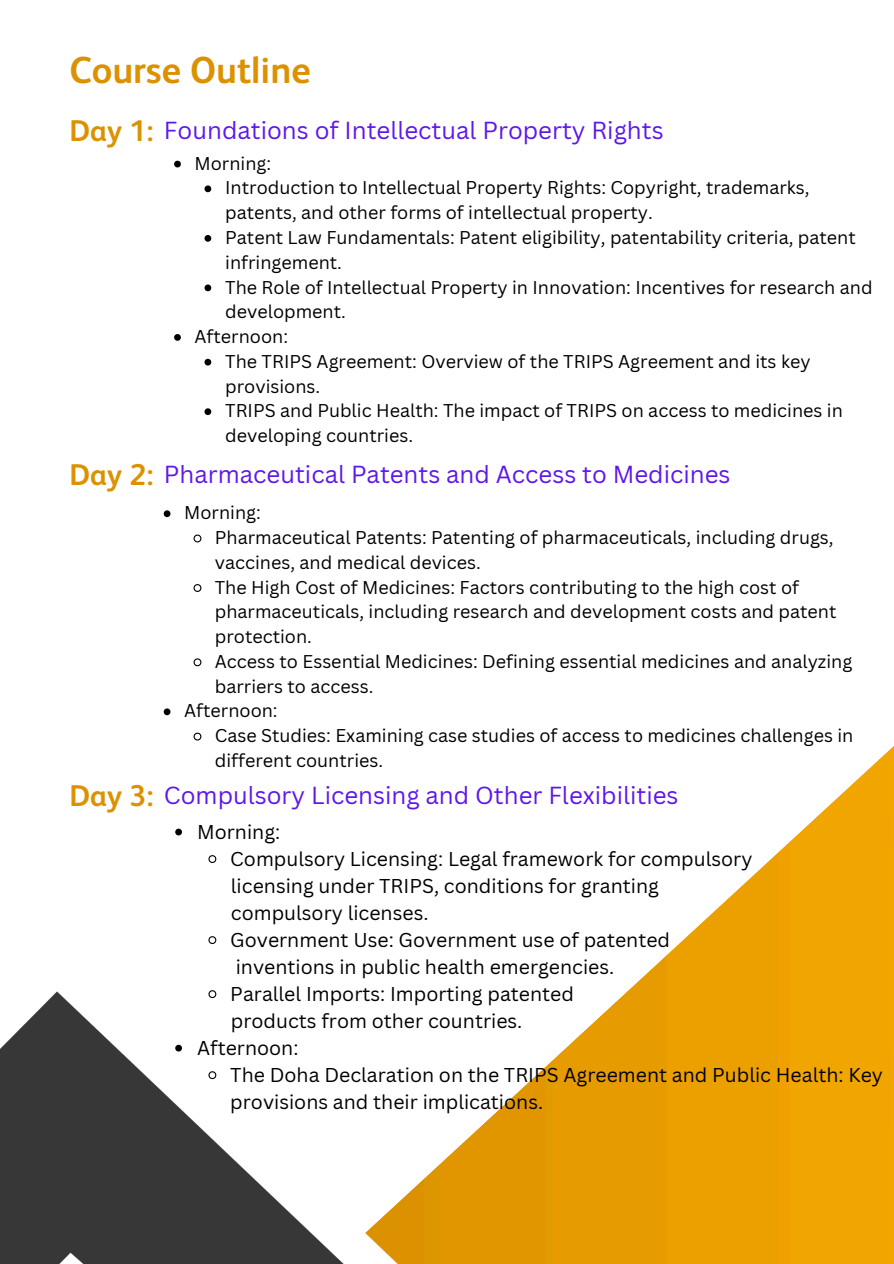
<style>
.page{position:relative;width:894px;height:1264px;background:#fff}
.page>*{position:absolute;margin:0;border:0;box-sizing:border-box;transform-origin:0 0}
.t1{font:700 37.5px "FS Albert Arabic";color:#dc9200}
.t2{font:700 30px "FS Albert Arabic";color:#dc9200}
.t3{font:24px "Canva Sans";color:#5e17eb}
.t4{font:19.5px/27px "Canva Sans";color:#000}
.t5{font:18px/24.8px "Canva Sans";color:#000}
</style>
<div class="page">
<img style="left:0;top:710px;width:893px;height:553px">
<svg style="left:164px;top:512px;width:729px;height:739px"></svg>
<svg style="left:174px;top:161px;width:7px;height:6px"></svg>
<svg style="left:204px;top:185px;width:7px;height:7px"></svg>
<svg style="left:204px;top:235px;width:7px;height:7px"></svg>
<svg style="left:204px;top:284px;width:7px;height:7px"></svg>
<svg style="left:174px;top:334px;width:7px;height:7px"></svg>
<svg style="left:204px;top:359px;width:7px;height:6px"></svg>
<svg style="left:204px;top:408px;width:7px;height:7px"></svg>
<svg style="left:164px;top:510px;width:6px;height:7px"></svg>
<svg style="left:193px;top:533px;width:9px;height:10px"></svg>
<svg style="left:193px;top:583px;width:9px;height:9px"></svg>
<svg style="left:193px;top:657px;width:9px;height:10px"></svg>
<svg style="left:164px;top:708px;width:6px;height:7px"></svg>
<svg style="left:193px;top:731px;width:9px;height:10px"></svg>
<svg style="left:175px;top:828px;width:7px;height:7px"></svg>
<svg style="left:207px;top:854px;width:10px;height:9px"></svg>
<svg style="left:207px;top:935px;width:10px;height:9px"></svg>
<svg style="left:207px;top:989px;width:10px;height:9px"></svg>
<svg style="left:175px;top:1044px;width:7px;height:7px"></svg>
<svg style="left:207px;top:1070px;width:10px;height:9px"></svg>
<p class="t1" style="left:69px;top:48px;width:243px">Course Outline</p>
<p class="t2" style="left:69px;top:113px;width:86px">Day 1:</p>
<p class="t3" style="left:164px;top:113px;width:501px">Foundations of Intellectual Property Rights</p>
<p class="t5" style="left:194px;top:150px;width:78px">Morning:</p>
<p class="t5" style="left:225px;top:175px;width:586px">Introduction to Intellectual Property Rights: Copyright, trademarks, patents, and other forms of intellectual property.</p>
<p class="t5" style="left:225px;top:225px;width:632px">Patent Law Fundamentals: Patent eligibility, patentability criteria, patent infringement.</p>
<p class="t5" style="left:225px;top:274px;width:648px">The Role of Intellectual Property in Innovation: Incentives for research and development.</p>
<h3 class="t5" style="left:194px;top:324px;width:95px">Afternoon:</h3>
<h3 class="t5" style="left:225px;top:348px;width:586px">The TRIPS Agreement: Overview of the TRIPS Agreement and its key provisions.</h3>
<p class="t5" style="left:225px;top:398px;width:619px">TRIPS and Public Health: The impact of TRIPS on access to medicines in developing countries.</p>
<p class="t2" style="left:69px;top:456px;width:86px">Day 2:</p>
<h2 class="t3" style="left:164px;top:457px;width:568px">Pharmaceutical Patents and Access to Medicines</h2>
<p class="t5" style="left:184px;top:500px;width:78px">Morning:</p>
<p class="t5" style="left:215px;top:524px;width:620px">Pharmaceutical Patents: Patenting of pharmaceuticals, including drugs, vaccines, and medical devices.</p>
<p class="t5" style="left:215px;top:574px;width:623px">The High Cost of Medicines: Factors contributing to the high cost of pharmaceuticals, including research and development costs and patent protection.</p>
<p class="t5" style="left:215px;top:648px;width:638px">Access to Essential Medicines: Defining essential medicines and analyzing barriers to access.</p>
<p class="t5" style="left:184px;top:698px;width:95px">Afternoon:</p>
<p class="t5" style="left:215px;top:722px;width:640px">Case Studies: Examining case studies of access to medicines challenges in different countries.</p>
<p class="t2" style="left:69px;top:777px;width:86px">Day 3:</p>
<p class="t3" style="left:164px;top:778px;width:516px">Compulsory Licensing and Other Flexibilities</p>
<p class="t4" style="left:197px;top:817px;width:85px">Morning:</p>
<p class="t4" style="left:230px;top:844px;width:523px">Compulsory Licensing: Legal framework for compulsory</p>
<p class="t4" style="left:231px;top:871px;width:429px">licensing under TRIPS, conditions for granting</p>
<p class="t4" style="left:231px;top:898px;width:199px">compulsory licenses.</p>
<p class="t4" style="left:230px;top:925px;width:441px">Government Use: Government use of patented</p>
<p class="t4" style="left:236px;top:952px;width:380px">inventions in public health emergencies.</p>
<p class="t4" style="left:230px;top:979px;width:345px">Parallel Imports: Importing patented</p>
<p class="t4" style="left:231px;top:1006px;width:293px">products from other countries.</p>
<p class="t4" style="left:197px;top:1033px;width:103px">Afternoon:</p>
<p class="t4" style="left:230px;top:1060px;width:654px">The Doha Declaration on the TRIPS Agreement and Public Health: Key provisions and their implications.</p>
</div>
